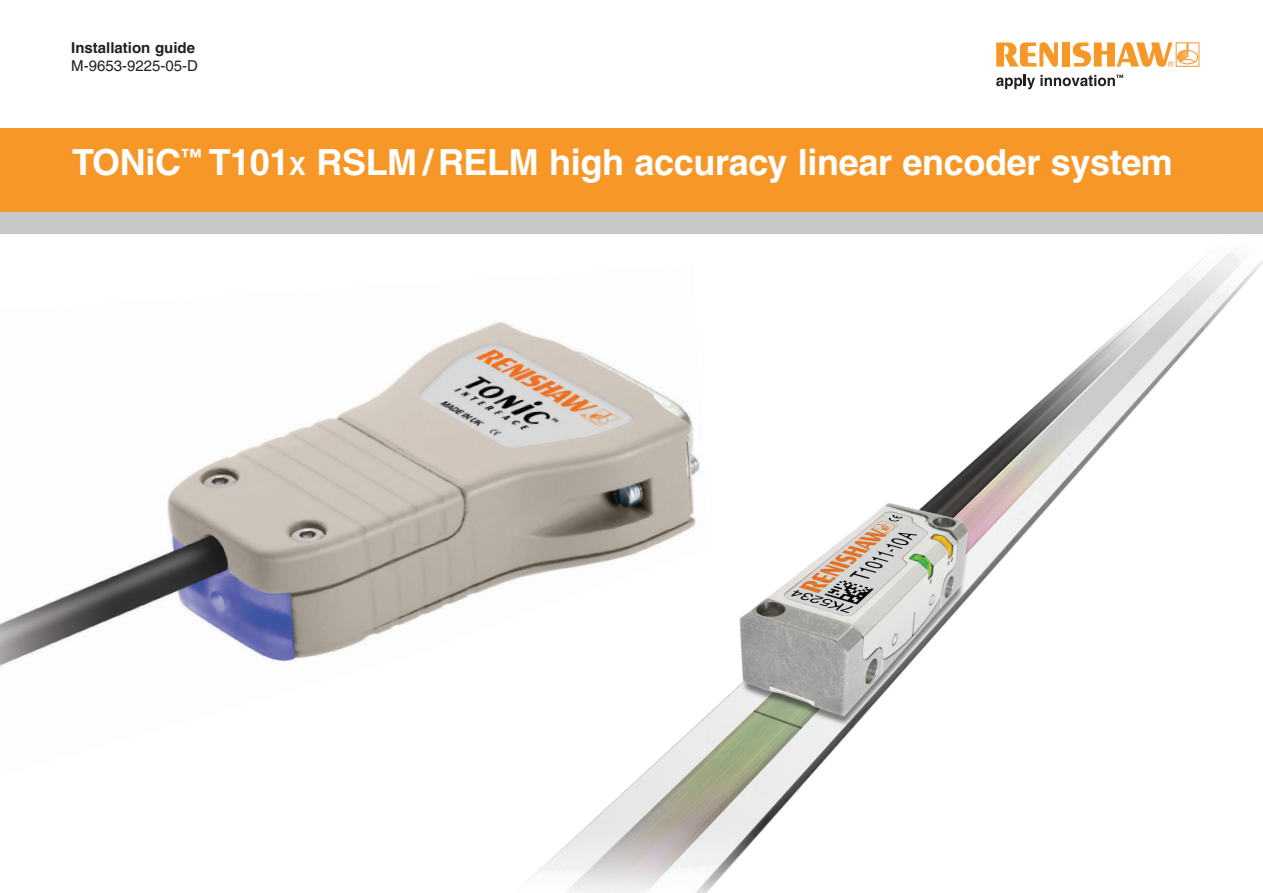
<style>
.page{position:relative;width:1263px;height:893px;background:#fff}
.page>*{position:absolute;margin:0;border:0;box-sizing:border-box;transform-origin:0 0}
.Headline{font:700 36px "Helvetica LT Pro";letter-spacing:-.01em;color:#fff}
.t1{font:700 24px "Helvetica LT Pro";letter-spacing:-.01em;color:#fff}
.t2{font:700 15px "Helvetica LT Pro";color:#231f20}
.t3{font:15px "Helvetica LT Pro";color:#231f20}
.s1{font-size:25.2px}
.s2{font-style:inherit}
</style>
<div class="page">
<svg style="left:996px;top:42px;width:62px;height:25px"></svg>
<div style="left:1062px;top:42px;width:8px;height:25px;background:#f79727"></div>
<svg style="left:1073px;top:42px;width:125px;height:25px"></svg>
<svg style="left:996px;top:75px;width:127px;height:14px"></svg>
<img style="left:527px;top:252px;width:736px;height:640px">
<img style="left:0;top:265px;width:709px;height:511px">
<div style="left:0;top:128px;width:1263px;height:85px;background:#f79727"></div>
<div style="left:0;top:213px;width:1263px;height:21px;background:#c7c8ca"></div>
<p class="t2" style="left:71px;top:39px;width:125px">Installation guide</p>
<p class="t3" style="left:71px;top:57px;width:128px">M-9653-9225-05-D</p>
<p class="t1" style="left:160px;top:142px;width:403px">RSLM high accuracy linear encoder</p>
<p class="Headline" style="left:72px;top:140px;width:1102px">TONiC<sup>™</sup> T101<span class="s1">x</span> RSLM / <span class="s2">RELM</span> high accuracy linear encoder system</p>
</div>
